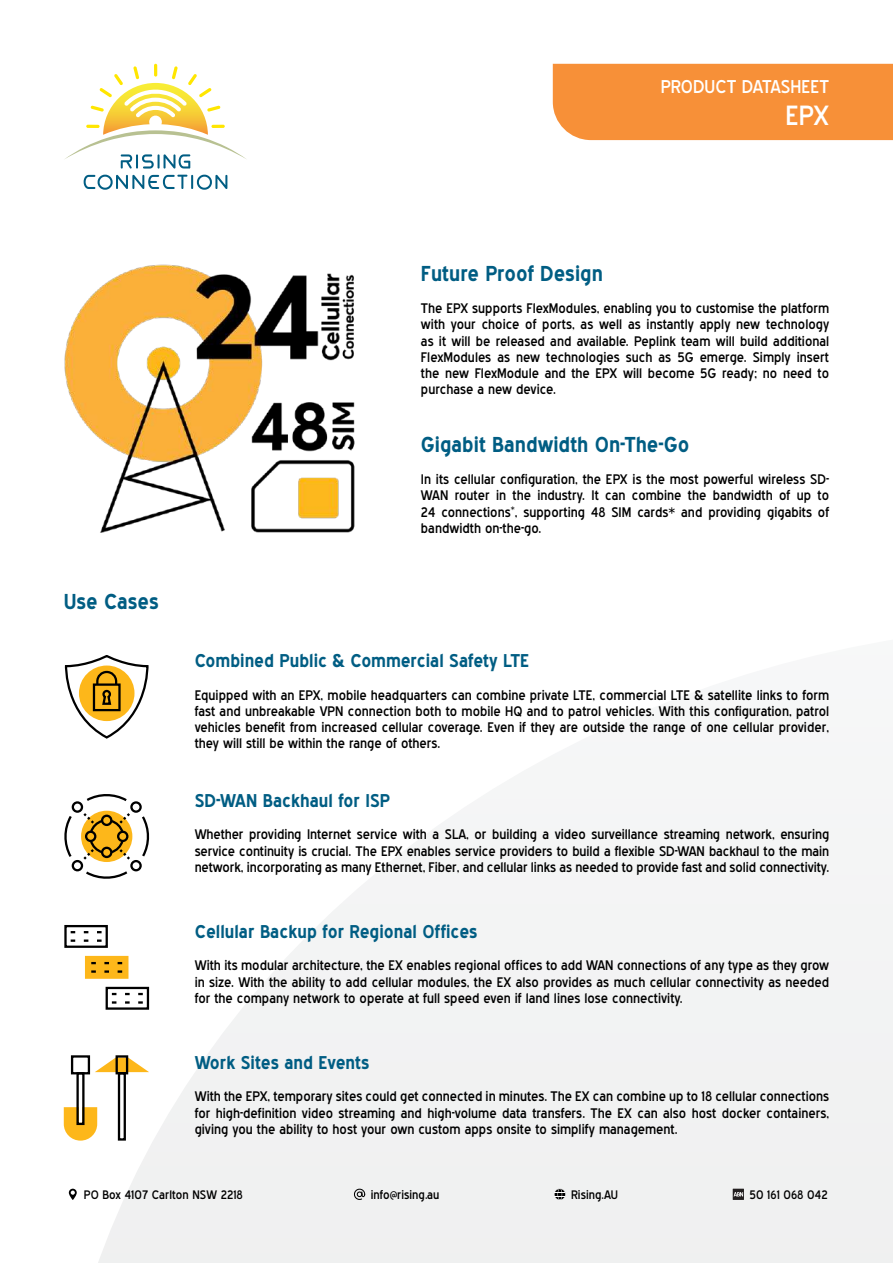
<style>
.page{position:relative;width:893px;height:1263px;background:#fff}
.page>*{position:absolute;margin:0;border:0;box-sizing:border-box;transform-origin:0 0}
.t1{font:27px "Blue Highway";color:#fff}
.t2{font:700 21px "Blue Highway";color:#005d83}
.t3{font:700 18px "Blue Highway";color:#005d83}
.t4{font:18px "Blue Highway";color:#fff}
.t5{font:13.5px/16.2px "Blue Highway";color:#000;text-align:justify}
.t6{font:12px "Blue Highway";letter-spacing:.005em;color:#000}
</style>
<div class="page">
<div style="left:553px;top:64px;width:340px;height:76px;background:#f79038"></div>
<svg style="left:94px;top:655px;width:799px;height:608px"></svg>
<svg style="left:69px;top:1189px;width:8px;height:11px"></svg>
<svg style="left:354px;top:1189px;width:11px;height:11px"></svg>
<svg style="left:554px;top:1188px;width:12px;height:12px"></svg>
<svg style="left:733px;top:1189px;width:11px;height:11px"></svg>
<svg style="left:734px;top:1192px;width:9px;height:4px"></svg>
<svg style="left:65px;top:64px;width:181px;height:126px"></svg>
<svg style="left:64px;top:656px;width:86px;height:84px"></svg>
<div style="left:81px;top:811px;width:51px;height:51px;background:#fdb71a;border-radius:50%"></div>
<svg style="left:83px;top:813px;width:47px;height:47px"></svg>
<div style="left:130px;top:860px;width:12px;height:11px;border:2px solid #000;border-radius:50%"></div>
<div style="left:72px;top:801px;width:11px;height:12px;border:2px solid #000;border-radius:50%"></div>
<div style="left:72px;top:860px;width:11px;height:11px;border:2px solid #000;border-radius:50%"></div>
<div style="left:130px;top:801px;width:12px;height:12px;border:2px solid #000;border-radius:50%"></div>
<svg style="left:86px;top:869px;width:44px;height:10px"></svg>
<svg style="left:140px;top:814px;width:10px;height:45px"></svg>
<svg style="left:86px;top:793px;width:43px;height:10px"></svg>
<svg style="left:64px;top:816px;width:8px;height:41px"></svg>
<div style="left:64px;top:925px;width:44px;height:23px;border:2px solid #000"></div>
<div style="left:106px;top:987px;width:43px;height:23px;border:2px solid #000"></div>
<div style="left:86px;top:957px;width:41px;height:21px;background:#fdb71a"></div>
<div style="left:85px;top:956px;width:43px;height:23px;border:2px solid #fdb71a"></div>
<svg style="left:118px;top:970px;width:4px;height:3px"></svg>
<svg style="left:104px;top:970px;width:5px;height:3px"></svg>
<svg style="left:91px;top:970px;width:5px;height:3px"></svg>
<svg style="left:138px;top:1001px;width:5px;height:3px"></svg>
<svg style="left:125px;top:1001px;width:5px;height:3px"></svg>
<svg style="left:112px;top:1001px;width:4px;height:3px"></svg>
<svg style="left:97px;top:939px;width:5px;height:3px"></svg>
<svg style="left:84px;top:939px;width:4px;height:3px"></svg>
<svg style="left:71px;top:939px;width:4px;height:3px"></svg>
<svg style="left:95px;top:1057px;width:54px;height:15px"></svg>
<div style="left:116px;top:1055px;width:12px;height:19px;border:2px solid #000"></div>
<div style="left:71px;top:1055px;width:19px;height:19px;border:2px solid #000"></div>
<svg style="left:64px;top:1106px;width:34px;height:34px"></svg>
<div style="left:118px;top:1072px;width:8px;height:68px;border:2px solid #000"></div>
<div style="left:76px;top:1072px;width:9px;height:53px;border:2px solid #000"></div>
<img style="left:64px;top:265px;width:291px;height:268px">
<h3 class="t4" style="left:661px;top:75px;width:170px">PRODUCT DATASHEET</h3>
<h1 class="t1" style="left:785px;top:99px;width:45px">EPX</h1>
<h2 class="t2" style="left:64px;top:589px;width:96px">Use Cases</h2>
<h2 class="t2" style="left:421px;top:261px;width:183px">Future Proof Design</h2>
<p class="t5" style="left:421px;top:300px;width:410px">The EPX supports FlexModules, enabling you to customise the platform with your choice of ports, as well as instantly apply new technology as it will be released and available. Peplink team will build additional FlexModules as new technologies such as 5G emerge. Simply insert the new FlexModule and the EPX will become 5G ready; no need to purchase a new device.</p>
<h2 class="t2" style="left:421px;top:432px;width:270px">Gigabit Bandwidth On-The-Go</h2>
<p class="t5" style="left:421px;top:471px;width:410px">In its cellular configuration, the EPX is the most powerful wireless SD-WAN router in the industry. It can combine the bandwidth of up to 24 connections<sup>*</sup>, supporting 48 SIM cards* and providing gigabits of bandwidth on-the-go.</p>
<h3 class="t3" style="left:195px;top:650px;width:336px">Combined Public &amp; Commercial Safety LTE</h3>
<p class="t5" style="left:195px;top:687px;width:636px">Equipped with an EPX, mobile headquarters can combine private LTE, commercial LTE &amp; satellite links to form fast and unbreakable VPN connection both to mobile HQ and to patrol vehicles. With this configuration, patrol vehicles benefit from increased cellular coverage. Even if they are outside the range of one cellular provider, they will still be within the range of others.</p>
<h3 class="t3" style="left:195px;top:790px;width:197px">SD-WAN Backhaul for ISP</h3>
<p class="t5" style="left:195px;top:826px;width:636px">Whether providing Internet service with a SLA, or building a video surveillance streaming network, ensuring service continuity is crucial. The EPX enables service providers to build a flexible SD-WAN backhaul to the main network, incorporating as many Ethernet, Fiber, and cellular links as needed to provide fast and solid connectivity.</p>
<h3 class="t3" style="left:195px;top:921px;width:284px">Cellular Backup for Regional Offices</h3>
<p class="t5" style="left:195px;top:957px;width:636px">With its modular architecture, the EX enables regional offices to add WAN connections of any type as they grow in size. With the ability to add cellular modules, the EX also provides as much cellular connectivity as needed for the company network to operate at full speed even if land lines lose connectivity.</p>
<h3 class="t3" style="left:195px;top:1052px;width:176px">Work Sites and Events</h3>
<p class="t5" style="left:195px;top:1088px;width:636px">With the EPX, temporary sites could get connected in minutes. The EX can combine up to 18 cellular connections for high-definition video streaming and high-volume data transfers. The EX can also host docker containers, giving you the ability to host your own custom apps onsite to simplify management.</p>
<p class="t6" style="left:84px;top:1187px;width:160px">PO Box 4107 Carlton NSW 2218</p>
<p class="t6" style="left:371px;top:1187px;width:70px">info@rising.au</p>
<p class="t6" style="left:571px;top:1187px;width:49px">Rising.AU</p>
<p class="t6" style="left:749px;top:1187px;width:80px">50 161 068 042</p>
</div>
